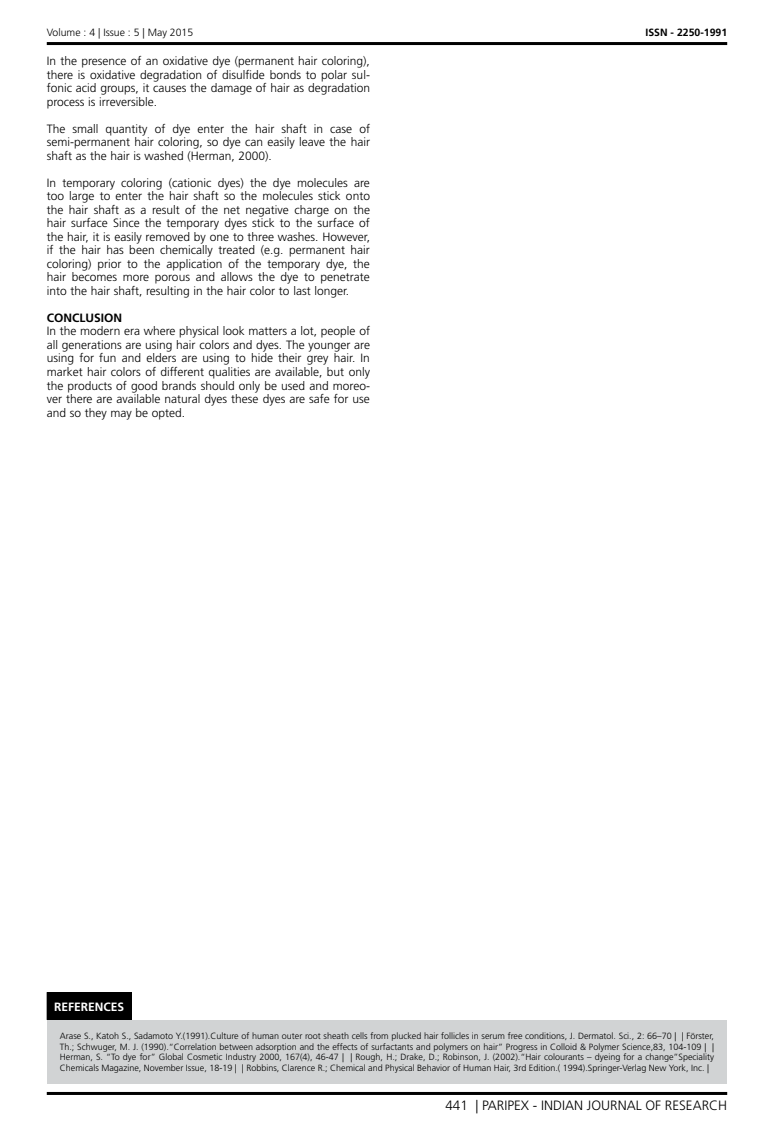
<style>
.page{position:relative;width:774px;height:1136px;background:#fff}
.page>*{position:absolute;margin:0;border:0;box-sizing:border-box;transform-origin:0 0}
.t1{font:300 13.5px "Frutiger LT Std";color:#000}
.t2{font:300 12px/13.5px "Frutiger LT Std";color:#000;text-align:justify}
.t3{font:700 12px "Frutiger LT Std";color:#fff}
.t4{font:700 12px "Frutiger LT Std";color:#000}
.t5{font:300 10.5px "Frutiger LT Std";color:#000}
.t6{font:700 10.5px "Frutiger LT Std";color:#000}
.t7{font:300 9px/10.5px "Frutiger LT Std";color:#000;text-align:justify}
</style>
<div class="page">
<hr style="left:47px;top:42px;width:680px;height:3px;background:#000">
<hr style="left:47px;top:1091px;width:680px;height:3px;background:#000">
<div style="left:47px;top:992px;width:84px;height:27px;background:#000"></div>
<div style="left:47px;top:1019px;width:680px;height:64px;background:#d1d3d4"></div>
<svg style="left:131px;top:992px;width:1px;height:27px"></svg>
<p class="t5" style="left:47px;top:27px;width:148px">Volume : 4 | Issue : 5 | May 2015</p>
<p class="t6" style="left:645px;top:27px;width:83px">ISSN - 2250-1991</p>
<p class="t2" style="left:47px;top:55px;width:325px">In the presence of an oxidative dye (permanent hair coloring), there is oxidative degradation of disulfide bonds to polar sul&shy;fonic acid groups, it causes the damage of hair as degradation process is irreversible.</p>
<p class="t2" style="left:47px;top:122px;width:325px">The small quantity of dye enter the hair shaft in case of semi-permanent hair coloring, so dye can easily leave the hair shaft as the hair is washed (Herman, 2000).</p>
<p class="t2" style="left:47px;top:176px;width:325px">In temporary coloring (cationic dyes) the dye molecules are too large to enter the hair shaft so the molecules stick onto the hair shaft as a result of the net negative charge on the hair surface Since the temporary dyes stick to the surface of the hair, it is easily removed by one to three washes. However, if the hair has been chemically treated (e.g. permanent hair coloring) prior to the application of the temporary dye, the hair becomes more porous and allows the dye to penetrate into the hair shaft, resulting in the hair color to last longer.</p>
<p class="t4" style="left:47px;top:311px;width:77px">CONCLUSION</p>
<p class="t2" style="left:47px;top:325px;width:325px">In the modern era where physical look matters a lot, people of all generations are using hair colors and dyes. The younger are using for fun and elders are using to hide their grey hair. In market hair colors of different qualities are available, but only the products of good brands should only be used and moreo&shy;ver there are available natural dyes these dyes are safe for use and so they may be opted.</p>
<p class="t3" style="left:54px;top:999px;width:72px">REFERENCES</p>
<p class="t7" style="left:60px;top:1031px;width:656px">Arase S., Katoh S., Sadamoto Y.(1991).Culture of human outer root sheath cells from plucked hair follicles in serum free conditions, J. Dermatol. Sci., 2: 66–70 | | Förster, Th.; Schwuger, M. J. (1990).“Correlation between adsorption and the effects of surfactants and polymers on hair” Progress in Colloid &amp; Polymer Science,83, 104-109 | | Herman, S. “To dye for” Global Cosmetic Industry 2000, 167(4), 46-47 | | Rough, H.; Drake, D.; Robinson, J. (2002).“Hair colourants – dyeing for a change”Speciality Chemicals Magazine, November Issue, 18-19 | | Robbins, Clarence R.; Chemical and Physical Behavior of Human Hair, 3rd Edition.( 1994).Springer-Verlag New York, Inc. |</p>
<p class="t1" style="left:445px;top:1097px;width:283px">441 | PARIPEX - INDIAN JOURNAL OF RESEARCH</p>
</div>
